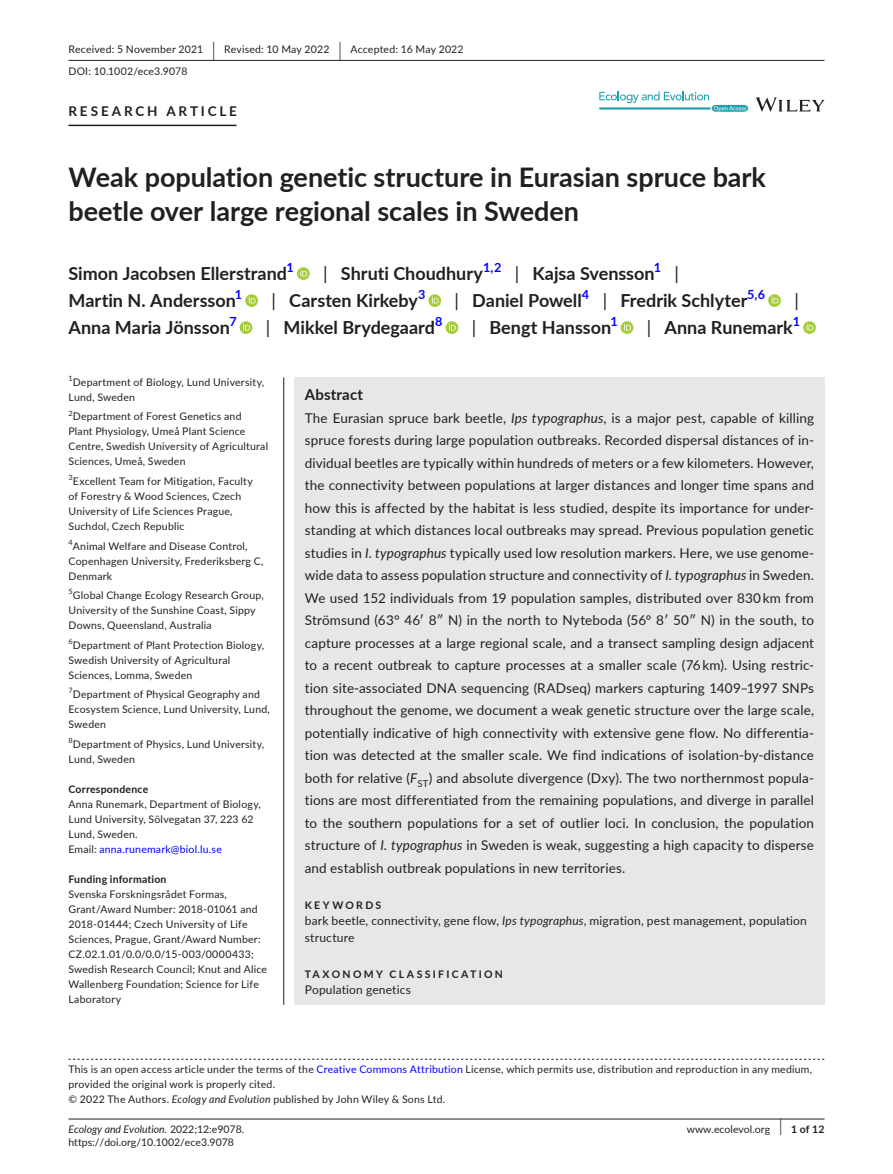
<style>
.page{position:relative;width:893px;height:1174px;background:#fff}
.page>*{position:absolute;margin:0;border:0;box-sizing:border-box;transform-origin:0 0}
.t1{font:700 27px/34.5px "Lato";color:#231f20}
.t2{font:700 18px "Lato";color:#231f20}
.t3{font:18px "Lato";color:#231f20}
.t4{font:700 15px "Lato";letter-spacing:.015em;color:#231f20}
.t5{font:13.5px/22.5px "Lato";letter-spacing:.01em;color:#231f20;text-align:justify}
.t6{font:700 13.5px "Lato";letter-spacing:.21em;color:#231f20}
.t7{font:700 12.6px "Lato";color:#00f}
.t8{font:12px/16.5px "Lato";letter-spacing:.015em;color:#231f20}
.t9{font:10.5px/15px "Lato";letter-spacing:.02em;color:#231f20}
.t10{font:10.5px "Lato";color:#231f20}
.t11{font:700 10.5px "Lato";letter-spacing:.025em;color:#231f20}
.t12{font:italic 10.5px "Lato";color:#231f20}
.t13{font:700 10.5px "Lato";letter-spacing:.22em;color:#231f20}
.t14{font:7.35px "Lato";color:#231f20}
.s1{font-size:19.65px}
.s2{font-weight:400}
.s3{color:#00f}
.s4{font-style:italic}
.s5{font-style:normal}
.s6{font-weight:400;font-size:17.4px}
</style>
<div class="page">
<hr style="left:68px;top:1118px;width:756px;height:1px;background:#231f20">
<svg style="left:756px;top:97px;width:68px;height:15px"></svg>
<svg style="left:599px;top:91px;width:149px;height:21px"></svg>
<hr style="left:68px;top:60px;width:756px;height:1px;background:#231f20">
<hr style="left:68px;top:125px;width:169px;height:1px;background:#231f20">
<svg style="left:297px;top:267px;width:13px;height:13px"></svg>
<svg style="left:300px;top:269px;width:7px;height:7px"></svg>
<svg style="left:245px;top:294px;width:13px;height:13px"></svg>
<svg style="left:249px;top:296px;width:7px;height:7px"></svg>
<svg style="left:428px;top:294px;width:13px;height:13px"></svg>
<svg style="left:432px;top:296px;width:7px;height:7px"></svg>
<svg style="left:768px;top:294px;width:13px;height:13px"></svg>
<svg style="left:772px;top:296px;width:6px;height:7px"></svg>
<svg style="left:240px;top:321px;width:12px;height:13px"></svg>
<svg style="left:243px;top:323px;width:7px;height:7px"></svg>
<svg style="left:446px;top:321px;width:12px;height:13px"></svg>
<svg style="left:449px;top:323px;width:7px;height:7px"></svg>
<svg style="left:621px;top:321px;width:12px;height:13px"></svg>
<svg style="left:624px;top:323px;width:7px;height:7px"></svg>
<svg style="left:803px;top:321px;width:13px;height:13px"></svg>
<svg style="left:806px;top:323px;width:7px;height:7px"></svg>
<svg style="left:68px;top:1058px;width:756px;height:1px"></svg>
<div style="left:294px;top:377px;width:530px;height:627px;background:#e6e7e9"></div>
<hr style="left:283px;top:377px;width:1px;height:627px;background:#231f20">
<p class="t9" style="left:68px;top:38px;width:397px;line-height:21.8px">Received: 5 November 2021 <span class="s1">|</span> Revised: 10 May 2022 <span class="s1">|</span> Accepted: 16 May 2022<br>DOI: 10.1002/ece3.9078</p>
<p class="t6" style="left:68px;top:101px;width:170px">RESEARCH ARTICLE</p>
<h1 class="t1" style="left:68px;top:159px;width:699px">Weak population genetic structure in Eurasian spruce bark beetle over large regional scales in Sweden</h1>
<h2 class="t2" style="left:68px;top:260px;width:220px">Simon Jacobsen Ellerstrand</h2>
<p class="t7" style="left:287px;top:258px;width:9px">1</p>
<h2 class="t2" style="left:323px;top:260px;width:161px"><span class="s2">|</span> Shruti Choudhury</h2>
<p class="t7" style="left:483px;top:258px;width:20px">1,2</p>
<h2 class="t2" style="left:515px;top:260px;width:141px"><span class="s2">|</span> Kajsa Svensson</h2>
<p class="t7" style="left:654px;top:258px;width:9px">1</p>
<h2 class="t3" style="left:675px;top:260px;width:6px">|</h2>
<h2 class="t2" style="left:68px;top:287px;width:169px">Martin N. Andersson</h2>
<p class="t7" style="left:235px;top:285px;width:9px">1</p>
<h2 class="t2" style="left:272px;top:287px;width:148px"><span class="s2">|</span> Carsten Kirkeby</h2>
<p class="t7" style="left:418px;top:285px;width:9px">3</p>
<h2 class="t2" style="left:455px;top:287px;width:129px"><span class="s2">|</span> Daniel Powell</h2>
<p class="t7" style="left:582px;top:285px;width:9px">4</p>
<h2 class="t2" style="left:603px;top:287px;width:146px"><span class="s2">|</span> Fredrik Schlyter</h2>
<p class="t7" style="left:747px;top:285px;width:19px">5,6</p>
<h2 class="t3" style="left:794px;top:287px;width:6px">|</h2>
<h2 class="t2" style="left:68px;top:314px;width:163px">Anna Maria Jönsson</h2>
<p class="t7" style="left:229px;top:312px;width:9px">7</p>
<h2 class="t2" style="left:266px;top:314px;width:171px"><span class="s2">|</span> Mikkel Brydegaard</h2>
<p class="t7" style="left:435px;top:312px;width:9px">8</p>
<h2 class="t2" style="left:472px;top:314px;width:141px"><span class="s2">|</span> Bengt Hansson</h2>
<p class="t7" style="left:610px;top:312px;width:9px">1</p>
<h2 class="t2" style="left:647px;top:314px;width:147px"><span class="s2">|</span> Anna Runemark</h2>
<p class="t7" style="left:793px;top:312px;width:9px">1</p>
<p class="t14" style="left:68px;top:373px;width:6px">1</p>
<p class="t9" style="left:68px;top:374px;width:197px;text-indent:4px">Department of Biology, Lund University,<br>Lund, Sweden</p>
<p class="t9" style="left:68px;top:409px;width:201px"><sup>2</sup>Department of Forest Genetics and Plant Physiology, Umeå Plant Science Centre, Swedish University of Agricultural Sciences, Umeå, Sweden</p>
<p class="t9" style="left:68px;top:473px;width:186px"><sup>3</sup>Excellent Team for Mitigation, Faculty of Forestry &amp; Wood Sciences, Czech University of Life Sciences Prague, Suchdol, Czech Republic</p>
<p class="t9" style="left:68px;top:538px;width:197px"><sup>4</sup>Animal Welfare and Disease Control,<br>Copenhagen University, Frederiksberg C,<br>Denmark</p>
<p class="t9" style="left:68px;top:587px;width:197px"><sup>5</sup>Global Change Ecology Research Group,<br>University of the Sunshine Coast, Sippy<br>Downs, Queensland, Australia</p>
<p class="t9" style="left:68px;top:637px;width:197px"><sup>6</sup>Department of Plant Protection Biology,<br>Swedish University of Agricultural<br>Sciences, Lomma, Sweden</p>
<p class="t9" style="left:68px;top:686px;width:203px"><sup>7</sup>Department of Physical Geography and<br>Ecosystem Science, Lund University, Lund,<br>Sweden</p>
<p class="t9" style="left:68px;top:736px;width:197px"><sup>8</sup>Department of Physics, Lund University,<br>Lund, Sweden</p>
<p class="t11" style="left:68px;top:781px;width:81px">Correspondence</p>
<p class="t9" style="left:68px;top:796px;width:194px">Anna Runemark, Department of Biology,<br>Lund University, Sölvegatan 37, 223 62<br>Lund, Sweden.<br>Email: <span class="s3">anna.runemark@biol.lu.se</span></p>
<p class="t11" style="left:68px;top:871px;width:100px">Funding information</p>
<p class="t9" style="left:68px;top:886px;width:200px">Svenska Forskningsrådet Formas, Grant/Award Number: 2018-01061 and 2018-01444; Czech University of Life Sciences, Prague, Grant/Award Number:<br>CZ.02.1.01/0.0/0.0/15-003/0000433; Swedish Research Council; Knut and Alice Wallenberg Foundation; Science for Life Laboratory</p>
<p class="t4" style="left:305px;top:383px;width:60px">Abstract</p>
<p class="t5" style="left:305px;top:406px;width:511px">The Eurasian spruce bark beetle, <span class="s4">Ips typographus</span>, is a major pest, capable of killing spruce forests during large population outbreaks. Recorded dispersal distances of in&shy;dividual beetles are typically within hundreds of meters or a few kilometers. However, the connectivity between populations at larger distances and longer time spans and how this is affected by the habitat is less studied, despite its importance for under&shy;standing at which distances local outbreaks may spread. Previous population genetic studies in <span class="s4">I. typographus</span> typically used low resolution markers. Here, we use genome&shy;wide data to assess population structure and connectivity of <span class="s4">I. typographus</span> in Sweden.<br>We used 152 individuals from 19 population samples, distributed over 830 km from Strömsund (63° 46′ 8″ N) in the north to Nyteboda (56° 8′ 50″ N) in the south, to capture processes at a large regional scale, and a transect sampling design adjacent to a recent outbreak to capture processes at a smaller scale (76 km). Using restric&shy;tion site-associated DNA sequencing (RADseq) markers capturing 1409–1997 SNPs throughout the genome, we document a weak genetic structure over the large scale, potentially indicative of high connectivity with extensive gene flow. No differentia&shy;tion was detected at the smaller scale. We find indications of isolation-by-distance both for relative (<span class="s4">F</span><sub>ST</sub>) and absolute divergence (Dxy). The two northernmost popula&shy;tions are most differentiated from the remaining populations, and diverge in parallel to the southern populations for a set of outlier loci. In conclusion, the population structure of <span class="s4">I. typographus</span> in Sweden is weak, suggesting a high capacity to disperse and establish outbreak populations in new territories.</p>
<p class="t13" style="left:305px;top:897px;width:78px">KEYWORDS</p>
<p class="t8" style="left:305px;top:912px;width:504px">bark beetle, connectivity, gene flow, <span class="s4">Ips typographus</span>, migration, pest management, population structure</p>
<p class="t13" style="left:305px;top:966px;width:200px">TAXONOMY CLASSIFICATION</p>
<p class="t8" style="left:305px;top:981px;width:108px">Population genetics</p>
<p class="t9" style="left:68px;top:1061px;width:745px">This is an open access article under the terms of the <span class="s3">Creative Commons Attribution</span> License, which permits use, distribution and reproduction in any medium, provided the original work is properly cited.<br>© 2022 The Authors. <span class="s4">Ecology and Evolution</span> published by John Wiley &amp; Sons Ltd.</p>
<p class="t12" style="left:68px;top:1121px;width:177px">Ecology and Evolution. <span class="s5">2022;12:e9078.</span></p>
<p class="t11" style="left:779px;top:1121px;width:46px"><span class="s6">|</span> 1 of 12</p>
<p class="t10" style="left:68px;top:1135px;width:167px">https://doi.org/10.1002/ece3.9078</p>
<p class="t10" style="left:687px;top:1121px;width:85px">www.ecolevol.org</p>
</div>
